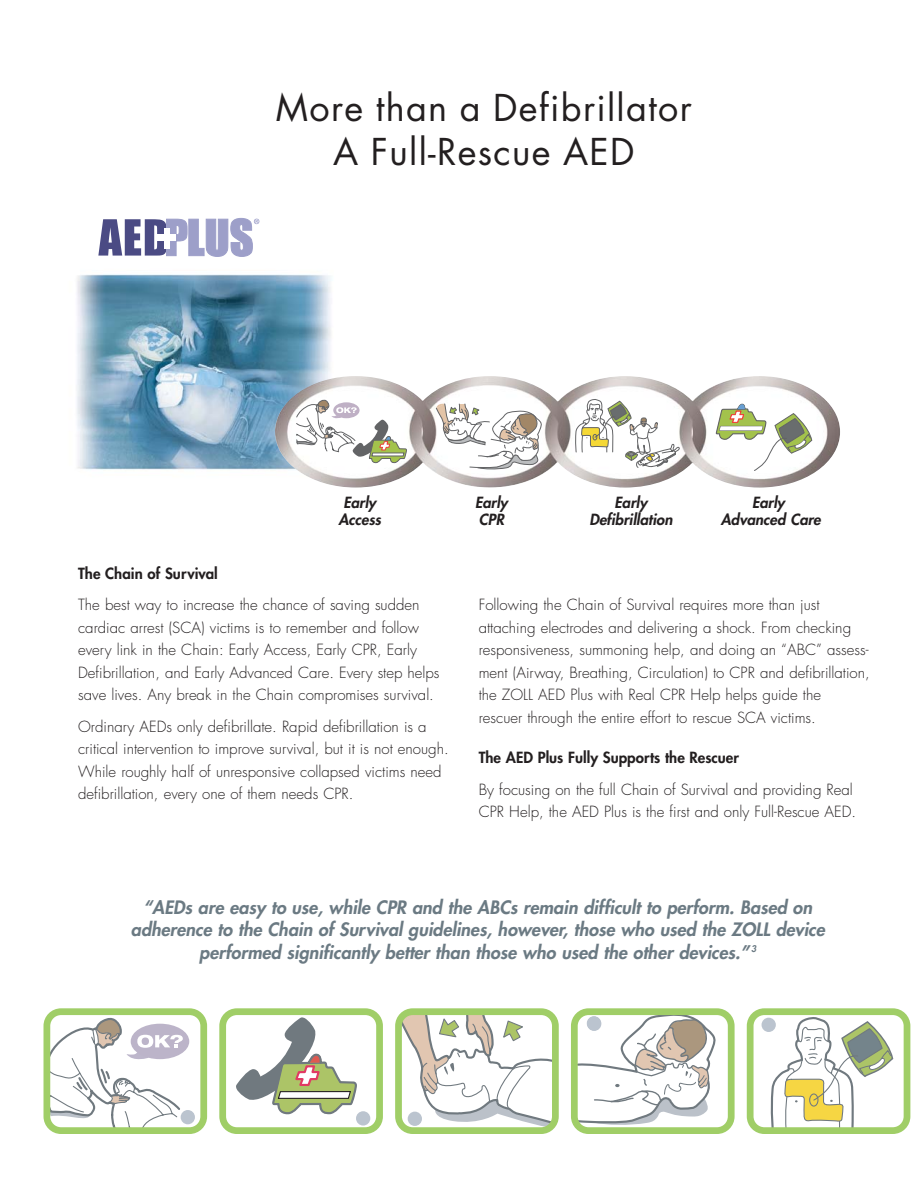
<style>
.page{position:relative;width:918px;height:1188px;background:#fff}
.page>*{position:absolute;margin:0;border:0;box-sizing:border-box;transform-origin:0 0}
.t1{font:36px/43.5px "Futura";letter-spacing:.035em;color:#231f20;text-align:center}
.t2{font:italic 800 18px/22.5px "Futura";color:#6b7a83;text-align:center}
.t3{font:300 15px/22.5px "Futura";color:#231f20}
.t4{font:italic 800 15px/17.1px "Futura";color:#231f20;text-align:center}
.t5{font:800 15px "Futura";color:#231f20}
</style>
<div class="page">
<img style="left:77px;top:274px;width:254px;height:196px">
<svg style="left:44px;top:1008px;width:163px;height:126px"></svg>
<svg style="left:219px;top:1008px;width:164px;height:126px"></svg>
<svg style="left:395px;top:1008px;width:164px;height:126px"></svg>
<svg style="left:571px;top:1008px;width:164px;height:126px"></svg>
<svg style="left:747px;top:1008px;width:163px;height:126px"></svg>
<svg style="left:98px;top:218px;width:161px;height:39px"></svg>
<img style="left:275px;top:376px;width:565px;height:112px">
<svg style="left:575px;top:399px;width:105px;height:76px"></svg>
<svg style="left:296px;top:399px;width:111px;height:65px"></svg>
<svg style="left:716px;top:403px;width:97px;height:68px"></svg>
<svg style="left:436px;top:403px;width:106px;height:67px"></svg>
<h1 class="t1" style="left:276px;top:89px;width:417px">More than a Defibrillator<br>A Full-Rescue AED</h1>
<p class="t4" style="left:339px;top:495px;width:47px">Early<br>Access</p>
<p class="t4" style="left:475px;top:495px;width:34px;text-align:left">Early<br>CPR</p>
<p class="t4" style="left:589px;top:495px;width:87px">Early<br>Defibrillation</p>
<p class="t4" style="left:721px;top:495px;width:104px">Early<br>Advanced Care</p>
<p class="t5" style="left:78px;top:566px;width:141px">The Chain of Survival</p>
<p class="t3" style="left:78px;top:595px;width:363px">The best way to increase the chance of saving sudden cardiac arrest (SCA) victims is to remember and follow every link in the Chain: Early Access, Early CPR, Early Defibrillation, and Early Advanced Care. Every step helps save lives. Any break in the Chain compromises survival.</p>
<p class="t3" style="left:78px;top:716px;width:372px">Ordinary AEDs only defibrillate. Rapid defibrillation is a critical intervention to improve survival, but it is not enough.<br>While roughly half of unresponsive collapsed victims need defibrillation, every one of them needs CPR.</p>
<p class="t3" style="left:479px;top:595px;width:393px">Following the Chain of Survival requires more than just attaching electrodes and delivering a shock. From checking responsiveness, summoning help, and doing an “ABC” assess&shy;ment (Airway, Breathing, Circulation) to CPR and defibrillation, the ZOLL AED Plus with Real CPR Help helps guide the<br>rescuer through the entire effort to rescue SCA victims.</p>
<p class="t5" style="left:479px;top:751px;width:262px">The AED Plus Fully Supports the Rescuer</p>
<p class="t3" style="left:479px;top:779px;width:379px">By focusing on the full Chain of Survival and providing Real<br>CPR Help, the AED Plus is the first and only Full-Rescue AED.</p>
<p class="t2" style="left:131px;top:897px;width:699px">“AEDs are easy to use, while CPR and the ABCs remain difficult to perform. Based on adherence to the Chain of Survival guidelines, however, those who used the ZOLL device performed significantly better than those who used the other devices.”<sup>3</sup></p>
</div>
